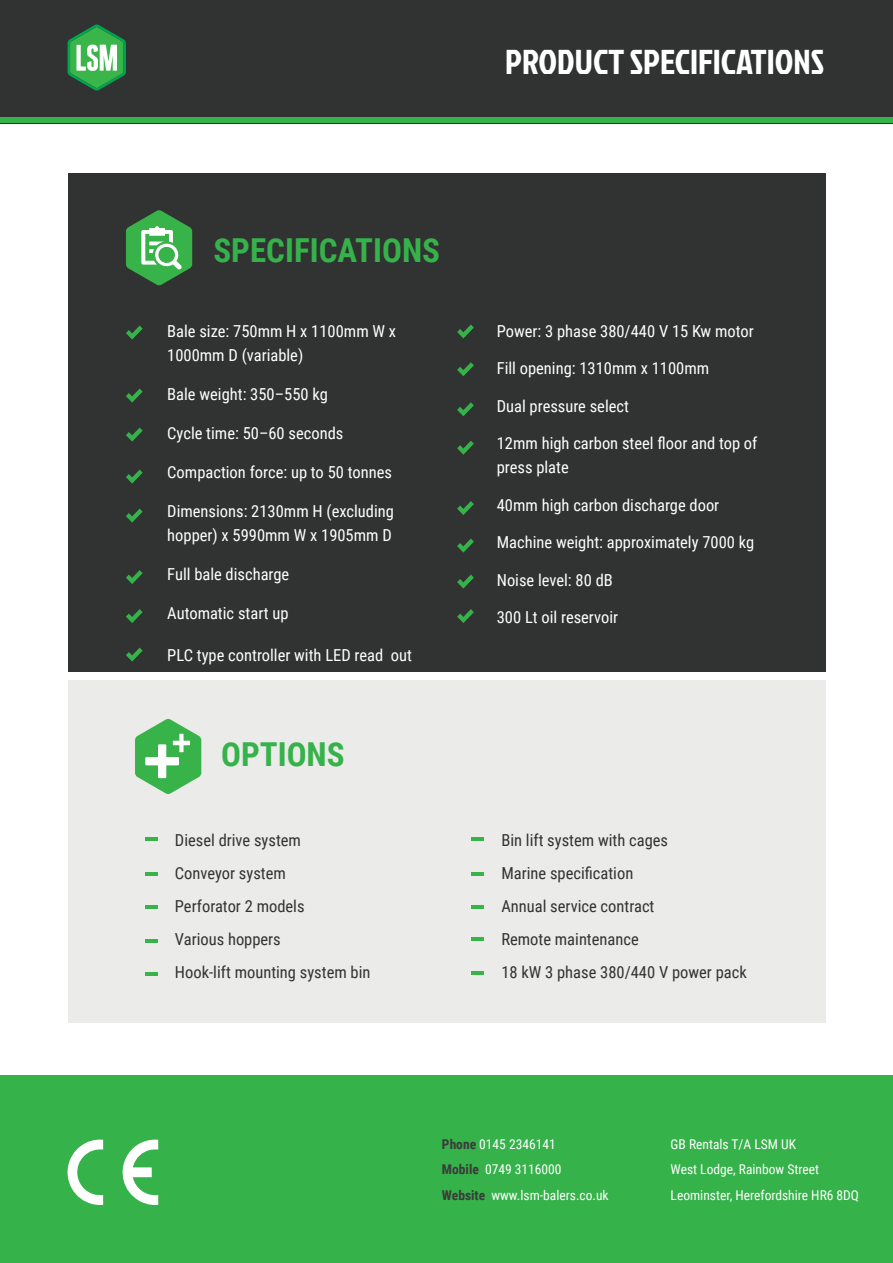
<style>
.page{position:relative;width:893px;height:1263px;background:#fff}
.page>*{position:absolute;margin:0;border:0;box-sizing:border-box;transform-origin:0 0}
.t1{font:34.5px "Jockey One";color:#fff}
.t2{font:700 33px "Roboto Condensed";color:#36b24a}
.t3{font:16.5px/24px "Roboto Condensed";color:#fff}
.t4{font:16.5px "Roboto Condensed";color:#313232}
.t5{font:13.5px/25.5px "Roboto Condensed";color:#fff}
.s1{font-weight:700;color:#3b3a3a}
</style>
<div class="page">
<div style="left:68px;top:174px;width:757px;height:498px;background:#313232"></div>
<div style="left:68px;top:680px;width:757px;height:343px;background:#ebebea"></div>
<svg style="left:126px;top:210px;width:66px;height:75px"></svg>
<svg style="left:126px;top:326px;width:17px;height:14px"></svg>
<svg style="left:457px;top:324px;width:17px;height:14px"></svg>
<svg style="left:126px;top:389px;width:17px;height:14px"></svg>
<svg style="left:457px;top:362px;width:17px;height:14px"></svg>
<svg style="left:126px;top:470px;width:17px;height:14px"></svg>
<svg style="left:126px;top:509px;width:17px;height:14px"></svg>
<svg style="left:126px;top:570px;width:17px;height:14px"></svg>
<svg style="left:457px;top:501px;width:17px;height:14px"></svg>
<svg style="left:457px;top:539px;width:17px;height:14px"></svg>
<svg style="left:457px;top:575px;width:17px;height:14px"></svg>
<svg style="left:126px;top:428px;width:17px;height:14px"></svg>
<svg style="left:457px;top:441px;width:17px;height:14px"></svg>
<svg style="left:457px;top:402px;width:17px;height:14px"></svg>
<svg style="left:135px;top:719px;width:66px;height:75px"></svg>
<hr style="left:145px;top:837px;width:12px;height:4px;background:#38b34a">
<hr style="left:471px;top:837px;width:12px;height:4px;background:#38b34a">
<hr style="left:145px;top:872px;width:12px;height:4px;background:#38b34a">
<hr style="left:471px;top:872px;width:12px;height:4px;background:#38b34a">
<svg style="left:145px;top:906px;width:12px;height:3px"></svg>
<svg style="left:145px;top:939px;width:12px;height:3px"></svg>
<hr style="left:145px;top:972px;width:12px;height:4px;background:#38b34a">
<svg style="left:471px;top:906px;width:12px;height:3px"></svg>
<hr style="left:471px;top:937px;width:12px;height:4px;background:#38b34a">
<svg style="left:471px;top:971px;width:12px;height:3px"></svg>
<div style="left:0;top:0;width:893px;height:123px;background:#313232"></div>
<svg style="left:68px;top:25px;width:58px;height:66px"></svg>
<div style="left:0;top:118px;width:893px;height:5px;background:#36b24a"></div>
<div style="left:0;top:1075px;width:893px;height:188px;background:#36b24a"></div>
<svg style="left:122px;top:1139px;width:36px;height:66px"></svg>
<svg style="left:68px;top:1139px;width:35px;height:66px"></svg>
<svg style="left:126px;top:609px;width:17px;height:14px"></svg>
<svg style="left:457px;top:609px;width:17px;height:14px"></svg>
<svg style="left:126px;top:647px;width:17px;height:15px"></svg>
<p class="t1" style="left:505px;top:37px;width:320px">PRODUCT SPECIFICATIONS</p>
<p class="t2" style="left:213px;top:227px;width:228px">SPECIFICATIONS</p>
<p class="t3" style="left:167px;top:318px;width:230px">Bale size: 750mm H x 1100mm W x<br>1000mm D (variable)</p>
<p class="t3" style="left:167px;top:381px;width:162px">Bale weight: 350–550 kg</p>
<p class="t3" style="left:167px;top:420px;width:178px">Cycle time: 50–60 seconds</p>
<p class="t3" style="left:167px;top:459px;width:226px">Compaction force: up to 50 tonnes</p>
<p class="t3" style="left:167px;top:498px;width:228px">Dimensions: 2130mm H (excluding hopper) x 5990mm W x 1905mm D</p>
<p class="t3" style="left:167px;top:561px;width:124px">Full bale discharge</p>
<p class="t3" style="left:167px;top:600px;width:123px">Automatic start up</p>
<p class="t3" style="left:167px;top:642px;width:246px">PLC type controller with LED read out</p>
<p class="t2" style="left:221px;top:731px;width:125px">OPTIONS</p>
<p class="t4" style="left:175px;top:829px;width:128px">Diesel drive system</p>
<p class="t4" style="left:175px;top:862px;width:112px">Conveyor system</p>
<p class="t4" style="left:175px;top:895px;width:131px">Perforator 2 models</p>
<p class="t4" style="left:175px;top:928px;width:107px">Various hoppers</p>
<p class="t4" style="left:175px;top:961px;width:197px">Hook-lift mounting system bin</p>
<p class="t3" style="left:497px;top:318px;width:258px">Power: 3 phase 380/440 V 15 Kw motor</p>
<p class="t3" style="left:497px;top:356px;width:214px">Fill opening: 1310mm x 1100mm</p>
<p class="t3" style="left:497px;top:393px;width:134px">Dual pressure select</p>
<p class="t3" style="left:497px;top:431px;width:262px">12mm high carbon steel floor and top of press plate</p>
<p class="t3" style="left:497px;top:492px;width:224px">40mm high carbon discharge door</p>
<p class="t3" style="left:497px;top:530px;width:259px">Machine weight: approximately 7000 kg</p>
<p class="t3" style="left:497px;top:567px;width:118px">Noise level: 80 dB</p>
<p class="t3" style="left:497px;top:605px;width:123px">300 Lt oil reservoir</p>
<p class="t4" style="left:501px;top:829px;width:168px">Bin lift system with cages</p>
<p class="t4" style="left:501px;top:862px;width:133px">Marine specification</p>
<p class="t4" style="left:501px;top:895px;width:155px">Annual service contract</p>
<p class="t4" style="left:501px;top:928px;width:139px">Remote maintenance</p>
<p class="t4" style="left:501px;top:961px;width:247px">18 kW 3 phase 380/440 V power pack</p>
<p class="t5" style="left:442px;top:1130px;width:121px"><span class="s1">Phone</span> 0145 2346141<br><span class="s1">Mobile</span> 0749 3116000</p>
<p class="t5" style="left:442px;top:1181px;width:168px"><span class="s1">Website</span> www.lsm-balers.co.uk</p>
<p class="t5" style="left:671px;top:1130px;width:150px">GB Rentals T/A LSM UK<br>West Lodge, Rainbow Street</p>
<p class="t5" style="left:671px;top:1181px;width:190px">Leominster, Herefordshire HR6 8DQ</p>
</div>
